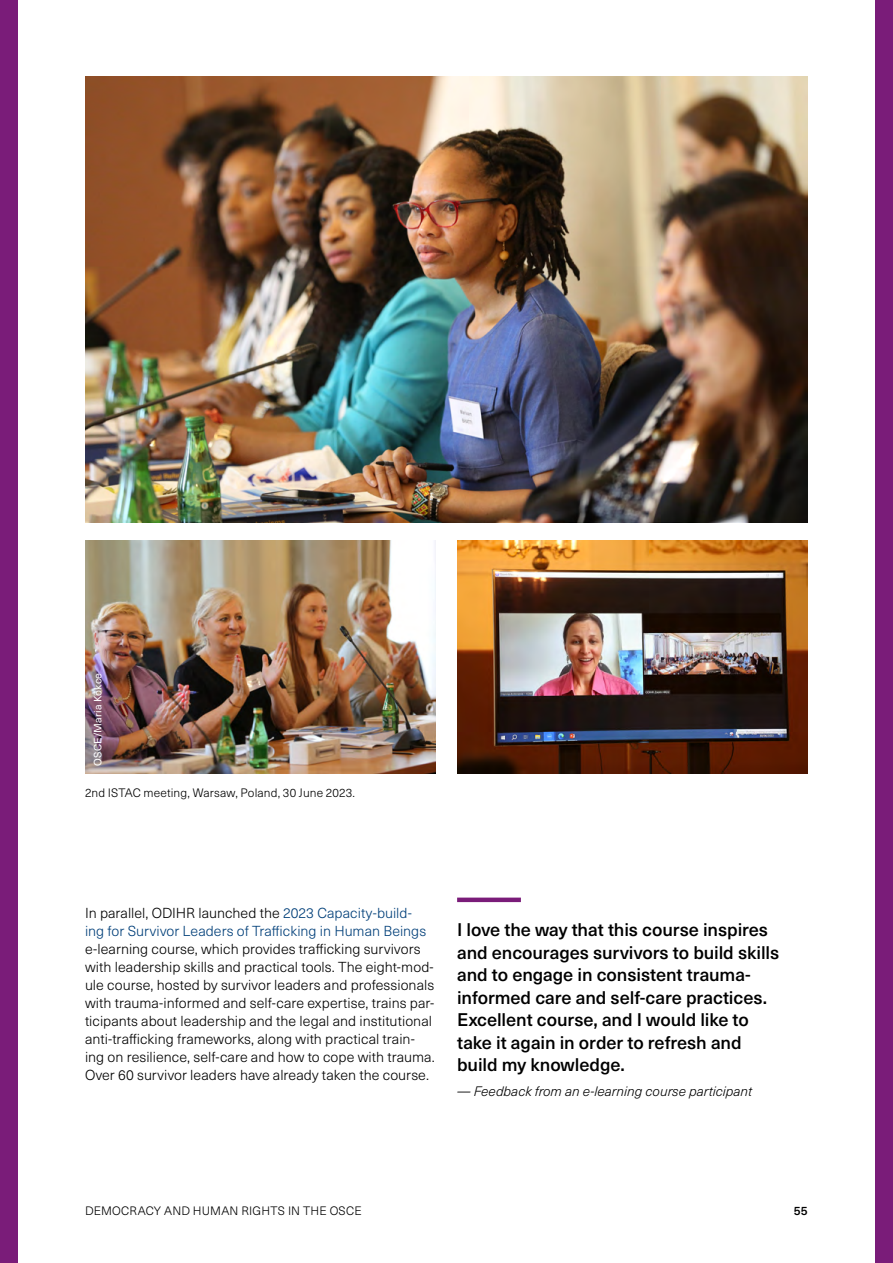
<style>
.page{position:relative;width:893px;height:1263px;background:#fff}
.page>*{position:absolute;margin:0;border:0;box-sizing:border-box;transform-origin:0 0}
.t1{font:500 18px/22.5px "Neue Haas Unica W1 G";letter-spacing:-.005em;color:#000}
.t2{font:300 14.25px/18px "Neue Haas Unica W1 G";letter-spacing:.005em;color:#000}
.t3{font:300 14.25px/18px "Neue Haas Unica W1 G";color:#003f79}
.t4{font:italic 300 13.5px "Neue Haas Unica W1 G";color:#000}
.t5{font:300 12px "Neue Haas Unica W1 G";letter-spacing:.01em;color:#000}
.t6{font:500 12px "Neue Haas Unica W1 G";color:#000}
.t7{font:10.5px "Neue Haas Unica W1 G";letter-spacing:.015em;color:#fff}
.s1{color:#000}
</style>
<div class="page">
<div style="left:0;top:0;width:17px;height:1263px;background:#7a1c79"></div>
<div style="left:876px;top:0;width:17px;height:1263px;background:#7a1c79"></div>
<div style="left:457px;top:897px;width:64px;height:5px;background:#7a1c79"></div>
<img style="left:85px;top:76px;width:723px;height:446px">
<img style="left:457px;top:540px;width:351px;height:234px">
<img style="left:85px;top:540px;width:351px;height:234px">
<p class="t7" style="left:90px;top:765px;width:94px;rotate:-90deg">OSCE/Maria Kökce</p>
<p class="t5" style="left:85px;top:784px;width:271px">2nd ISTAC meeting, Warsaw, Poland, 30 June 2023.</p>
<p class="t3" style="left:85px;top:903px;width:343px"><span class="s1">In parallel, ODIHR launched the</span> 2023 Capacity-build&shy;ing for Survivor Leaders of Trafficking in Human Beings</p>
<p class="t2" style="left:85px;top:939px;width:351px">e-learning course, which provides trafficking survivors with leadership skills and practical tools. The eight-mod&shy;ule course, hosted by survivor leaders and professionals with trauma-informed and self-care expertise, trains par&shy;ticipants about leadership and the legal and institutional anti-trafficking frameworks, along with practical train&shy;ing on resilience, self-care and how to cope with trauma.<br>Over 60 survivor leaders have already taken the course.</p>
<p class="t1" style="left:457px;top:917px;width:324px">I love the way that this course inspires and encourages survivors to build skills and to engage in consistent trauma&shy;informed care and self-care practices.<br>Excellent course, and I would like to take it again in order to refresh and build my knowledge.</p>
<p class="t4" style="left:457px;top:1082px;width:297px">— Feedback from an e-learning course participant</p>
<p class="t5" style="left:85px;top:1202px;width:278px">DEMOCRACY AND HUMAN RIGHTS IN THE OSCE</p>
<p class="t6" style="left:794px;top:1202px;width:16px">55</p>
</div>
